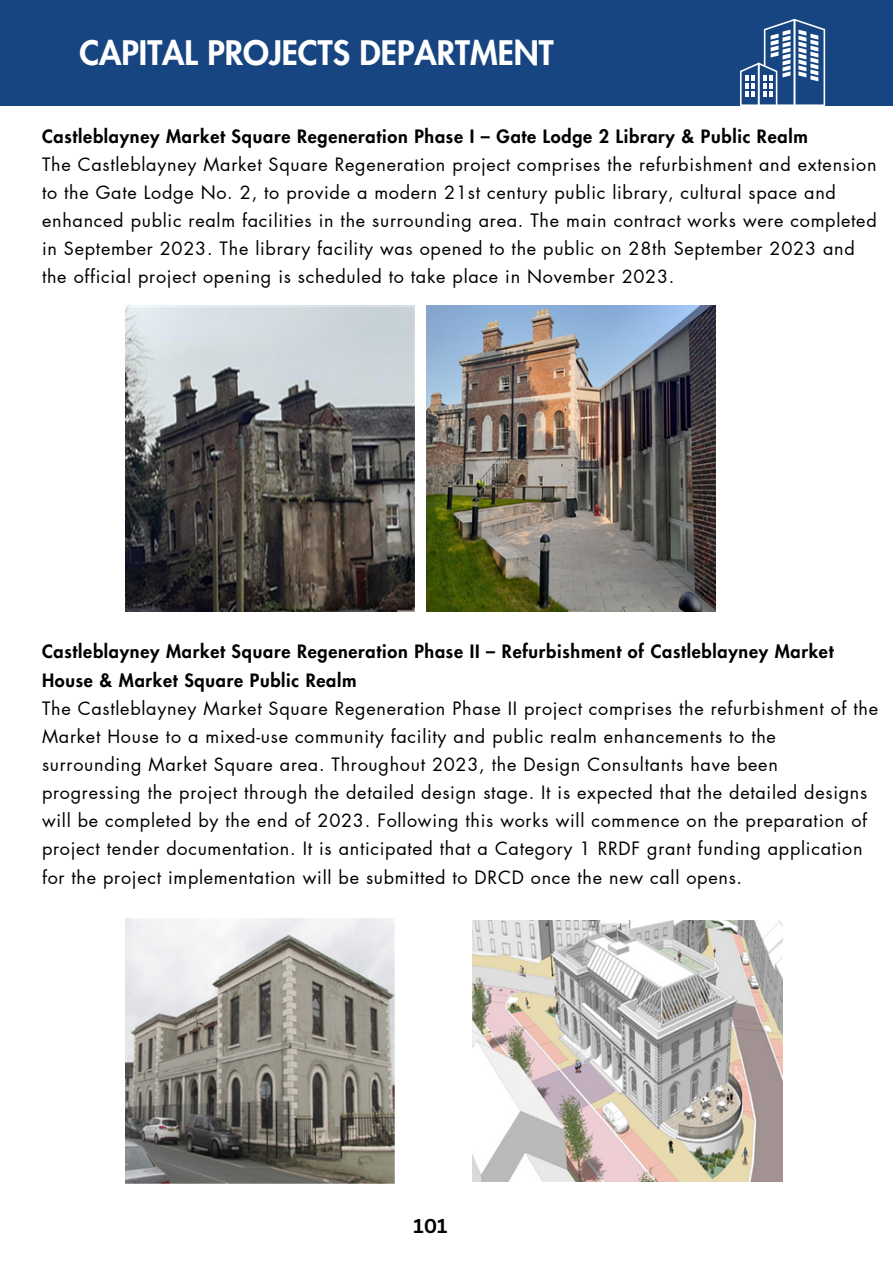
<style>
.page{position:relative;width:893px;height:1264px;background:#fff}
.page>*{position:absolute;margin:0;border:0;box-sizing:border-box;transform-origin:0 0}
.t1{font:800 33px "Futura LT Pro";color:#fff}
.t2{font:700 19.5px "Canva Sans";color:#000}
.t3{font:18px/28.2px "Futura LT Pro";letter-spacing:.04em;color:#000}
.t4{font:800 18px/28.2px "Futura LT Pro";letter-spacing:.04em;color:#000}
</style>
<div class="page">
<div style="left:0;top:0;width:892px;height:106px;background:#174582"></div>
<svg style="left:740px;top:19px;width:85px;height:86px"></svg>
<img style="left:126px;top:918px;width:268px;height:265px">
<img style="left:472px;top:920px;width:310px;height:261px">
<img style="left:126px;top:305px;width:289px;height:306px">
<img style="left:427px;top:305px;width:288px;height:306px">
<h1 class="t1" style="left:79px;top:38px;width:476px">CAPITAL PROJECTS DEPARTMENT</h1>
<p class="t4" style="left:42px;top:123px;width:767px">Castleblayney Market Square Regeneration Phase I – Gate Lodge 2 Library &amp; Public Realm</p>
<p class="t3" style="left:42px;top:151px;width:836px">The Castleblayney Market Square Regeneration project comprises the refurbishment and extension to the Gate Lodge No. 2, to provide a modern 21st century public library, cultural space and enhanced public realm facilities in the surrounding area. The main contract works were completed in September 2023. The library facility was opened to the public on 28th September 2023 and the official project opening is scheduled to take place in November 2023.</p>
<p class="t4" style="left:42px;top:638px;width:793px">Castleblayney Market Square Regeneration Phase II – Refurbishment of Castleblayney Market<br>House &amp; Market Square Public Realm</p>
<p class="t3" style="left:42px;top:694px;width:837px">The Castleblayney Market Square Regeneration Phase II project comprises the refurbishment of the Market House to a mixed-use community facility and public realm enhancements to the surrounding Market Square area. Throughout 2023, the Design Consultants have been progressing the project through the detailed design stage. It is expected that the detailed designs will be completed by the end of 2023. Following this works will commence on the preparation of project tender documentation. It is anticipated that a Category 1 RRDF grant funding application for the project implementation will be submitted to DRCD once the new call opens.</p>
<p class="t2" style="left:413px;top:1212px;width:36px">101</p>
</div>
